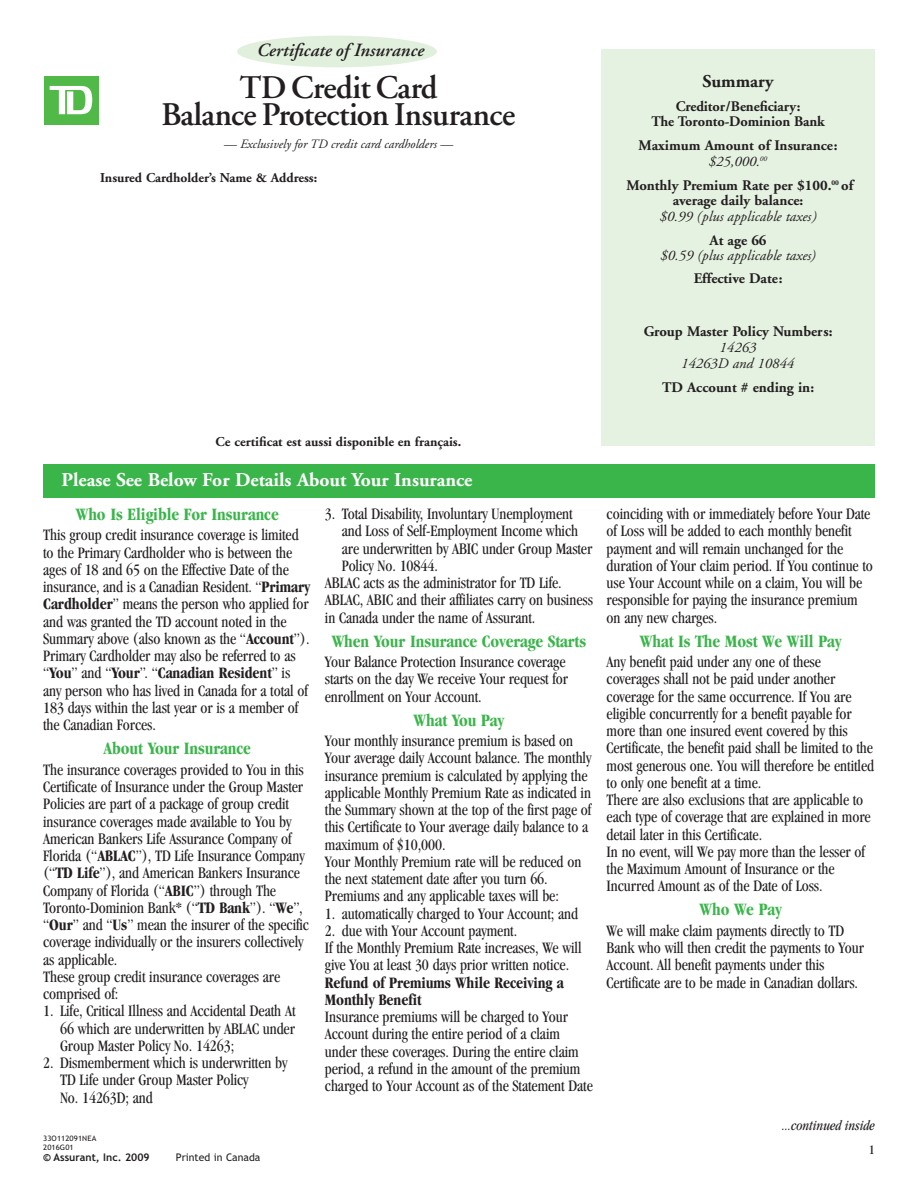
<style>
.page{position:relative;width:918px;height:1188px;background:#fff}
.page>*{position:absolute;margin:0;border:0;box-sizing:border-box;transform-origin:0 0}
.t1{font:600 33px/27px "Adobe Garamond";letter-spacing:-.015em;color:#231f20;text-align:center}
.t2{font:700 19.5px "Adobe Garamond";color:#fff}
.t3{font:italic 600 18.6px "Adobe Garamond";color:#231f20}
.t4{font:700 condensed 18px "Garamond";letter-spacing:-.005em;color:#3ab54a}
.t5{font:700 18px "Adobe Garamond";color:#231f20}
.t6{font:condensed 16.5px/17.2px "Garamond";letter-spacing:-.005em;color:#231f20;scale:.96 1}
.t7{font:700 condensed 16.5px/17.2px "Garamond";letter-spacing:-.005em;color:#231f20;scale:.96 1}
.t8{font:700 14.7px/15px "Adobe Garamond";color:#231f20;text-align:center}
.t9{font:italic 14.7px/15.8px "Adobe Garamond";color:#231f20;text-align:center}
.t10{font:italic condensed 14.25px "Garamond";letter-spacing:-.005em;color:#231f20;scale:.96 1}
.t11{font:700 13.5px "Adobe Garamond";color:#231f20}
.t12{font:condensed 13.5px "Garamond";color:#231f20}
.t13{font:italic 12.75px "Adobe Garamond";color:#231f20}
.t14{font:10.5px "Trebuchet MS Bold";color:#231f20}
.t15{font:10.5px "Trebuchet MS";color:#231f20}
.t16{font:7.5px/8.7px "Trebuchet MS";letter-spacing:.01em;color:#231f20;scale:1.05 1}
.s1{font-weight:400;font-style:italic}
.s2{font-weight:700}
</style>
<div class="page">
<div style="left:601px;top:49px;width:274px;height:397px;background:#e5f2e1"></div>
<div style="left:237px;top:36px;width:200px;height:31px;background:#e1efdd;border-radius:50%"></div>
<div style="left:44px;top:76px;width:54px;height:49px;background:#51b948"></div>
<svg style="left:50px;top:86px;width:42px;height:28px"></svg>
<div style="left:43px;top:464px;width:832px;height:33px;background:#3ab54a"></div>
<p class="t3" style="left:256px;top:43px;width:169px">Certificate of Insurance</p>
<h1 class="t1" style="left:162px;top:77px;width:355px">TD Credit Card<br>Balance Protection Insurance</h1>
<p class="t13" style="left:224px;top:139px;width:231px">— Exclusively for TD credit card cardholders —</p>
<p class="t11" style="left:100px;top:172px;width:219px">Insured Cardholder’s Name &amp; Address:</p>
<p class="t5" style="left:703px;top:74px;width:73px">Summary</p>
<p class="t8" style="left:651px;top:100px;width:175px">Creditor/Beneficiary:<br>The Toronto-Dominion Bank</p>
<p class="t8" style="left:639px;top:139px;width:200px;line-height:15.8px">Maximum Amount of Insurance: <span class="s1">$25,000.</span><sup>00</sup></p>
<p class="t8" style="left:626px;top:179px;width:228px">Monthly Premium Rate per $100.<sup>00</sup> of average daily balance:</p>
<p class="t9" style="left:659px;top:209px;width:158px">$0.99 (plus applicable taxes)</p>
<p class="t8" style="left:710px;top:234px;width:58px">At age 66</p>
<p class="t9" style="left:660px;top:249px;width:157px">$0.59 (plus applicable taxes)</p>
<p class="t8" style="left:694px;top:272px;width:90px">Effective Date:</p>
<p class="t8" style="left:644px;top:325px;width:190px">Group Master Policy Numbers:</p>
<p class="t9" style="left:681px;top:341px;width:115px">14263<br>14263D and 10844</p>
<p class="t8" style="left:662px;top:381px;width:154px">TD Account # ending in:</p>
<p class="t11" style="left:216px;top:437px;width:247px">Ce certificat est aussi disponible en français.</p>
<p class="t2" style="left:62px;top:472px;width:412px">Please See Below For Details About Your Insurance</p>
<p class="t4" style="left:76px;top:507px;width:204px">Who Is Eligible For Insurance</p>
<p class="t6" style="left:43px;top:528px;width:280px">This group credit insurance coverage is limited to the Primary Cardholder who is between the ages of 18 and 65 on the Effective Date of the insurance, and is a Canadian Resident. “<span class="s2">Primary Cardholder</span>” means the person who applied for and was granted the TD account noted in the Summary above (also known as the “<span class="s2">Account</span>”).<br>Primary Cardholder may also be referred to as “<span class="s2">You</span>” and “<span class="s2">Your</span>”. “<span class="s2">Canadian Resident</span>” is any person who has lived in Canada for a total of 183 days within the last year or is a member of the Canadian Forces.</p>
<p class="t4" style="left:104px;top:742px;width:149px">About Your Insurance</p>
<p class="t6" style="left:43px;top:762px;width:279px">The insurance coverages provided to You in this Certificate of Insurance under the Group Master Policies are part of a package of group credit insurance coverages made available to You by American Bankers Life Assurance Company of Florida (“<span class="s2">ABLAC</span>”), TD Life Insurance Company (“<span class="s2">TD Life</span>”), and American Bankers Insurance Company of Florida (“<span class="s2">ABIC</span>”) through The Toronto-Dominion Bank* (“<span class="s2">TD Bank</span>”). “<span class="s2">We</span>”, “<span class="s2">Our</span>” and “<span class="s2">Us</span>” mean the insurer of the specific coverage individually or the insurers collectively as applicable.<br>These group credit insurance coverages are comprised of:</p>
<p class="t6" style="left:60px;top:1004px;width:247px;text-align:justify;text-indent:-17px">1. Life, Critical Illness and Accidental Death At 66 which are underwritten by ABLAC under Group Master Policy No. 14263;</p>
<p class="t6" style="left:60px;top:1055px;width:238px;text-indent:-17px">2. Dismemberment which is underwritten by<br>TD Life under Group Master Policy<br>No. 14263D; and</p>
<p class="t16" style="left:43px;top:1135px;width:52px">33O112091NEA<br>2016G01</p>
<p class="t14" style="left:43px;top:1153px;width:108px">© Assurant, Inc. 2009</p>
<p class="t15" style="left:176px;top:1153px;width:86px">Printed in Canada</p>
<p class="t6" style="left:325px;top:506px;width:260px">3. Total Disability, Involuntary Unemployment</p>
<p class="t6" style="left:342px;top:524px;width:248px">and Loss of Self-Employment Income which</p>
<p class="t6" style="left:342px;top:541px;width:263px">are underwritten by ABIC under Group Master</p>
<p class="t6" style="left:342px;top:558px;width:102px">Policy No. 10844.</p>
<p class="t6" style="left:325px;top:575px;width:248px">ABLAC acts as the administrator for TD Life.</p>
<p class="t6" style="left:325px;top:593px;width:281px">ABLAC, ABIC and their affiliates carry on business</p>
<p class="t6" style="left:325px;top:610px;width:221px">in Canada under the name of Assurant.</p>
<p class="t4" style="left:332px;top:634px;width:256px">When Your Insurance Coverage Starts</p>
<p class="t6" style="left:325px;top:654px;width:255px">Your Balance Protection Insurance coverage starts on the day We receive Your request for enrollment on Your Account.</p>
<p class="t4" style="left:414px;top:713px;width:92px">What You Pay</p>
<p class="t6" style="left:325px;top:734px;width:279px">Your monthly insurance premium is based on Your average daily Account balance. The monthly insurance premium is calculated by applying the applicable Monthly Premium Rate as indicated in the Summary shown at the top of the first page of this Certificate to Your average daily balance to a maximum of $10,000.<br>Your Monthly Premium rate will be reduced on the next statement date after you turn 66.<br>Premiums and any applicable taxes will be:</p>
<p class="t6" style="left:325px;top:906px;width:265px">1. automatically charged to Your Account; and</p>
<p class="t6" style="left:325px;top:923px;width:269px">2. due with Your Account payment.<br>If the Monthly Premium Rate increases, We will give You at least 30 days prior written notice.</p>
<p class="t7" style="left:325px;top:975px;width:250px">Refund of Premiums While Receiving a<br>Monthly Benefit</p>
<p class="t6" style="left:325px;top:1010px;width:281px">Insurance premiums will be charged to Your Account during the entire period of a claim under these coverages. During the entire claim period, a refund in the amount of the premium charged to Your Account as of the Statement Date</p>
<p class="t6" style="left:607px;top:506px;width:279px">coinciding with or immediately before Your Date of Loss will be added to each monthly benefit payment and will remain unchanged for the duration of Your claim period. If You continue to use Your Account while on a claim, You will be responsible for paying the insurance premium on any new charges.</p>
<p class="t4" style="left:640px;top:634px;width:203px">What Is The Most We Will Pay</p>
<p class="t6" style="left:607px;top:654px;width:280px">Any benefit paid under any one of these coverages shall not be paid under another coverage for the same occurrence. If You are eligible concurrently for a benefit payable for more than one insured event covered by this Certificate, the benefit paid shall be limited to the most generous one. You will therefore be entitled to only one benefit at a time.<br>There are also exclusions that are applicable to each type of coverage that are explained in more detail later in this Certificate.<br>In no event, will We pay more than the lesser of the Maximum Amount of Insurance or the Incurred Amount as of the Date of Loss.</p>
<p class="t4" style="left:700px;top:903px;width:84px">Who We Pay</p>
<p class="t6" style="left:607px;top:923px;width:270px">We will make claim payments directly to TD Bank who will then credit the payments to Your Account. All benefit payments under this Certificate are to be made in Canadian dollars.</p>
<p class="t10" style="left:782px;top:1120px;width:98px">...continued inside</p>
<p class="t12" style="left:869px;top:1145px;width:7px">1</p>
</div>
